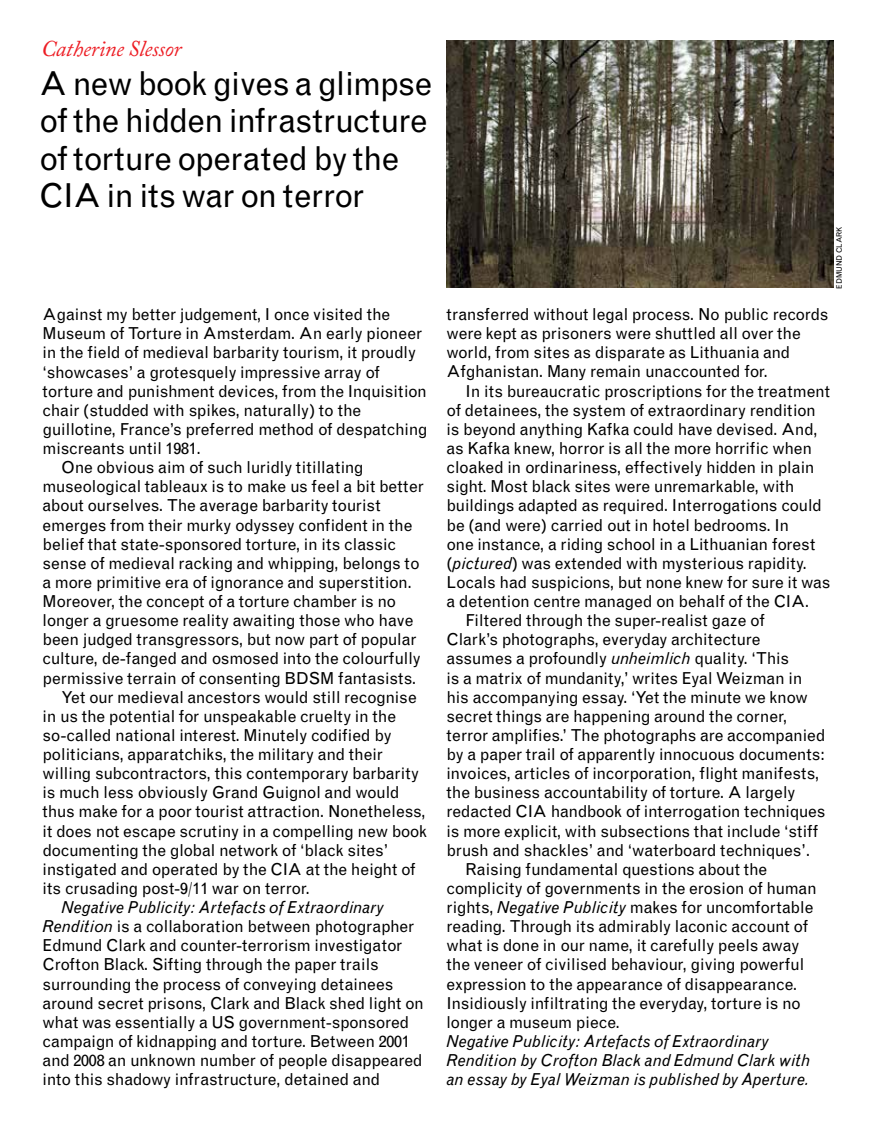
<style>
.page{position:relative;width:893px;height:1127px;background:#fff}
.page>*{position:absolute;margin:0;border:0;box-sizing:border-box;transform-origin:0 0}
.t1{font:33px/37.5px "AJMT Grot";letter-spacing:-.025em;color:#000}
.t2{font:italic 22.5px "Adobe Caslon Pro";letter-spacing:-.01em;color:#ed1d24}
.t3{font:16.5px/19px "AJMT Grot";letter-spacing:-.015em;color:#000}
.t4{font:italic 16.5px/19px "AJMT Grot";letter-spacing:-.01em;color:#000}
.t5{font:7.5px "AJMT Grot";letter-spacing:-.005em;color:#000}
.s1{font-style:italic}
</style>
<div class="page">
<img style="left:446px;top:41px;width:387px;height:246px">
<h2 class="t2" style="left:41px;top:35px;width:142px">Catherine Slessor</h2>
<h1 class="t1" style="left:39px;top:65px;width:395px">A new book gives a glimpse of the hidden infrastructure of torture operated by the<br>CIA in its war on terror</h1>
<p class="t3" style="left:43px;top:305px;width:349px">Against my better judgement, I once visited the</p>
<p class="t3" style="left:43px;top:324px;width:381px">Museum of Torture in Amsterdam. An early pioneer</p>
<p class="t3" style="left:43px;top:343px;width:375px">in the field of medieval barbarity tourism, it proudly</p>
<p class="t3" style="left:43px;top:363px;width:339px">‘showcases’ a grotesquely impressive array of</p>
<p class="t3" style="left:43px;top:382px;width:386px">torture and punishment devices, from the Inquisition</p>
<p class="t3" style="left:43px;top:401px;width:320px">chair (studded with spikes, naturally) to the</p>
<p class="t3" style="left:43px;top:420px;width:386px">guillotine, France’s preferred method of despatching</p>
<p class="t3" style="left:43px;top:439px;width:160px">miscreants until 1981.</p>
<p class="t3" style="left:62px;top:458px;width:304px">One obvious aim of such luridly titillating</p>
<p class="t3" style="left:43px;top:477px;width:383px">museological tableaux is to make us feel a bit better</p>
<p class="t3" style="left:43px;top:496px;width:340px">about ourselves. The average barbarity tourist</p>
<p class="t3" style="left:43px;top:515px;width:372px">emerges from their murky odyssey confident in the</p>
<p class="t3" style="left:43px;top:535px;width:355px">belief that state-sponsored torture, in its classic</p>
<p class="t3" style="left:43px;top:554px;width:379px">sense of medieval racking and whipping, belongs to</p>
<p class="t3" style="left:43px;top:573px;width:371px">a more primitive era of ignorance and superstition.</p>
<p class="t3" style="left:43px;top:592px;width:355px">Moreover, the concept of a torture chamber is no</p>
<p class="t3" style="left:43px;top:611px;width:372px">longer a gruesome reality awaiting those who have</p>
<p class="t3" style="left:43px;top:630px;width:376px">been judged transgressors, but now part of popular</p>
<p class="t3" style="left:43px;top:649px;width:380px">culture, de-fanged and osmosed into the colourfully</p>
<p class="t3" style="left:43px;top:668px;width:375px">permissive terrain of consenting BDSM fantasists.</p>
<p class="t3" style="left:62px;top:688px;width:357px">Yet our medieval ancestors would still recognise</p>
<p class="t3" style="left:43px;top:707px;width:355px">in us the potential for unspeakable cruelty in the</p>
<p class="t3" style="left:43px;top:726px;width:351px">so-called national interest. Minutely codified by</p>
<p class="t3" style="left:43px;top:745px;width:342px">politicians, apparatchiks, the military and their</p>
<p class="t3" style="left:43px;top:764px;width:378px">willing subcontractors, this contemporary barbarity</p>
<p class="t3" style="left:43px;top:783px;width:359px">is much less obviously Grand Guignol and would</p>
<p class="t3" style="left:43px;top:802px;width:385px">thus make for a poor tourist attraction. Nonetheless,</p>
<p class="t3" style="left:43px;top:821px;width:386px">it does not escape scrutiny in a compelling new book</p>
<p class="t3" style="left:43px;top:841px;width:347px">documenting the global network of ‘black sites’</p>
<p class="t3" style="left:43px;top:860px;width:374px">instigated and operated by the CIA at the height of</p>
<p class="t3" style="left:43px;top:879px;width:269px">its crusading post-9/11 war on terror.</p>
<p class="t3" style="left:43px;top:898px;width:383px;text-indent:19px"><span class="s1">Negative Publicity: Artefacts of Extraordinary Rendition</span> is a collaboration between photographer Edmund Clark and counter-terrorism investigator Crofton Black. Sifting through the paper trails surrounding the process of conveying detainees around secret prisons, Clark and Black shed light on what was essentially a US government-sponsored campaign of kidnapping and torture. Between 2001 and 2008 an unknown number of people disappeared into this shadowy infrastructure, detained and</p>
<p class="t5" style="left:835px;top:289px;width:64px;rotate:-90deg">EDMUND CLARK</p>
<p class="t3" style="left:446px;top:305px;width:384px">transferred without legal process. No public records were kept as prisoners were shuttled all over the world, from sites as disparate as Lithuania and Afghanistan. Many remain unaccounted for.</p>
<p class="t3" style="left:466px;top:382px;width:366px">In its bureaucratic proscriptions for the treatment</p>
<p class="t3" style="left:446px;top:401px;width:371px">of detainees, the system of extraordinary rendition</p>
<p class="t3" style="left:446px;top:420px;width:372px">is beyond anything Kafka could have devised. And,</p>
<p class="t3" style="left:446px;top:439px;width:367px">as Kafka knew, horror is all the more horrific when</p>
<p class="t3" style="left:446px;top:458px;width:370px">cloaked in ordinariness, effectively hidden in plain</p>
<p class="t3" style="left:446px;top:477px;width:350px">sight. Most black sites were unremarkable, with</p>
<p class="t3" style="left:446px;top:496px;width:377px">buildings adapted as required. Interrogations could</p>
<p class="t3" style="left:446px;top:515px;width:344px">be (and were) carried out in hotel bedrooms. In</p>
<p class="t3" style="left:446px;top:535px;width:370px">one instance, a riding school in a Lithuanian forest</p>
<p class="t3" style="left:446px;top:554px;width:362px">(<span class="s1">pictured</span>) was extended with mysterious rapidity.</p>
<p class="t3" style="left:446px;top:573px;width:386px">Locals had suspicions, but none knew for sure it was</p>
<p class="t3" style="left:446px;top:592px;width:364px">a detention centre managed on behalf of the CIA.</p>
<p class="t3" style="left:466px;top:611px;width:301px">Filtered through the super-realist gaze of</p>
<p class="t3" style="left:446px;top:630px;width:315px">Clark’s photographs, everyday architecture</p>
<p class="t3" style="left:446px;top:649px;width:344px">assumes a profoundly <span class="s1">unheimlich</span> quality. ‘This</p>
<p class="t3" style="left:446px;top:668px;width:357px">is a matrix of mundanity,’ writes Eyal Weizman in</p>
<p class="t3" style="left:446px;top:688px;width:363px">his accompanying essay. ‘Yet the minute we know</p>
<p class="t3" style="left:446px;top:707px;width:342px">secret things are happening around the corner,</p>
<p class="t3" style="left:446px;top:726px;width:381px">terror amplifies.’ The photographs are accompanied</p>
<p class="t3" style="left:446px;top:745px;width:380px">by a paper trail of apparently innocuous documents:</p>
<p class="t3" style="left:446px;top:764px;width:374px">invoices, articles of incorporation, flight manifests,</p>
<p class="t3" style="left:446px;top:783px;width:351px">the business accountability of torture. A largely</p>
<p class="t3" style="left:446px;top:802px;width:381px">redacted CIA handbook of interrogation techniques</p>
<p class="t3" style="left:446px;top:821px;width:373px">is more explicit, with subsections that include ‘stiff</p>
<p class="t3" style="left:446px;top:841px;width:365px">brush and shackles’ and ‘waterboard techniques’.</p>
<p class="t3" style="left:466px;top:860px;width:303px">Raising fundamental questions about the</p>
<p class="t3" style="left:446px;top:879px;width:372px">complicity of governments in the erosion of human</p>
<p class="t3" style="left:446px;top:898px;width:368px">rights, <span class="s1">Negative Publicity</span> makes for uncomfortable</p>
<p class="t3" style="left:446px;top:917px;width:363px">reading. Through its admirably laconic account of</p>
<p class="t3" style="left:446px;top:936px;width:354px">what is done in our name, it carefully peels away</p>
<p class="t3" style="left:446px;top:955px;width:359px">the veneer of civilised behaviour, giving powerful</p>
<p class="t3" style="left:446px;top:974px;width:352px">expression to the appearance of disappearance.</p>
<p class="t3" style="left:446px;top:994px;width:356px">Insidiously infiltrating the everyday, torture is no</p>
<p class="t3" style="left:446px;top:1013px;width:175px">longer a museum piece.</p>
<p class="t4" style="left:446px;top:1032px;width:366px">Negative Publicity: Artefacts of Extraordinary<br>Rendition by Crofton Black and Edmund Clark with an essay by Eyal Weizman is published by Aperture.</p>
</div>
